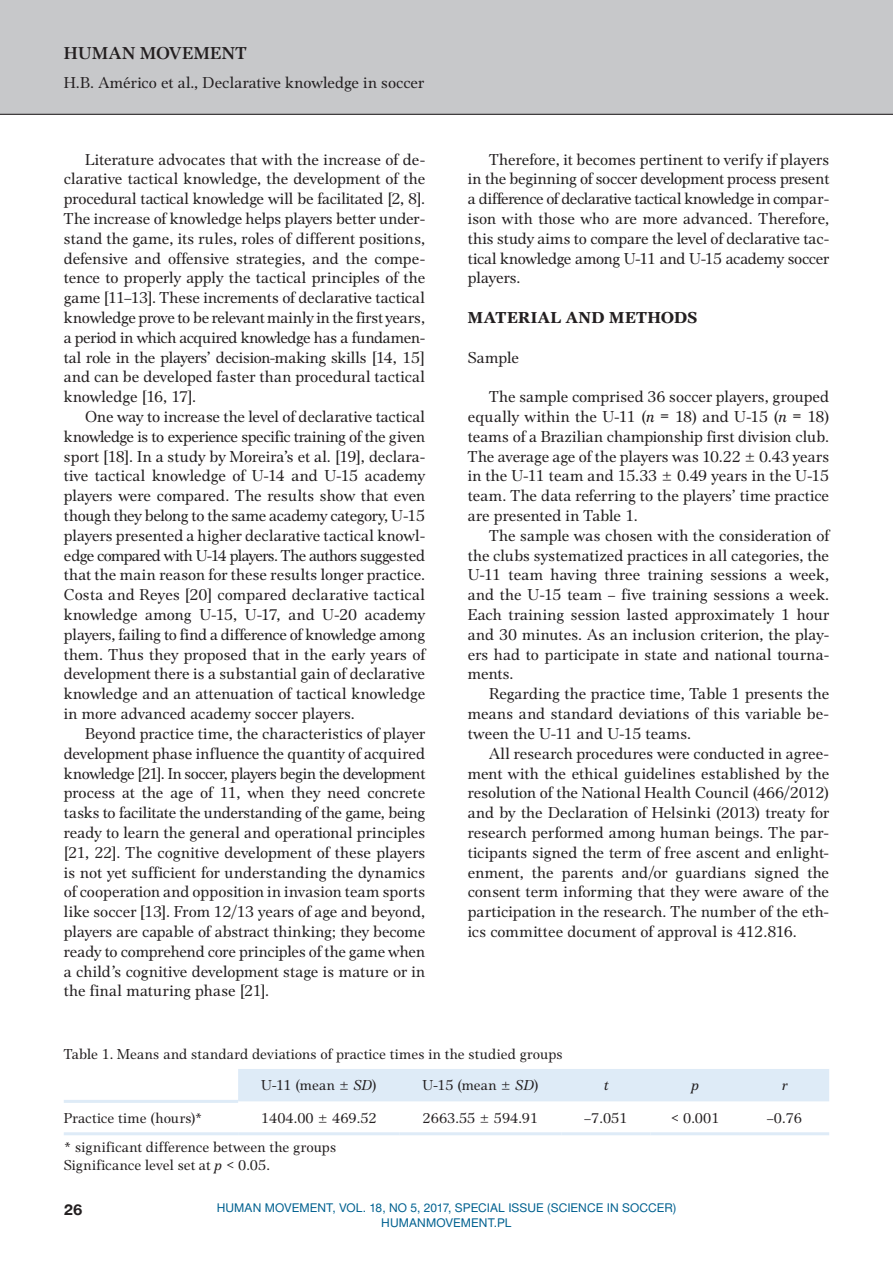
<style>
.page{position:relative;width:893px;height:1263px;background:#fff}
.page>*{position:absolute;margin:0;border:0;box-sizing:border-box;transform-origin:0 0}
.t1{font:700 18px "Platea EFN";letter-spacing:.025em;color:#231f20}
.t2{font:16.5px/19.8px "Platea EFN";letter-spacing:.005em;color:#231f20;text-align:justify}
.t3{font:16.5px "Platea EFN Black";letter-spacing:.03em;color:#231f20}
.t4{font:15px/31.7px "Platea EFN";letter-spacing:.005em;color:#231f20}
.t5{font:italic 15px "Platea EFN";color:#231f20}
.t6{font:700 15px "Switzer EFN";color:#231f20}
.t7{font:12px/14.4px "Switzer EFN";letter-spacing:.005em;color:#006190;text-align:center}
.s1{font-style:italic}
</style>
<div class="page">
<div style="left:0;top:0;width:893px;height:115px;background:#c7c8ca"></div>
<hr style="left:0;top:114px;width:893px;height:1px;background:#231f20">
<div style="left:238px;top:1069px;width:591px;height:32px;background:#deebf7"></div>
<hr style="left:64px;top:1132px;width:174px;height:3px;background:#deebf7">
<hr style="left:238px;top:1132px;width:162px;height:3px;background:#deebf7">
<hr style="left:400px;top:1132px;width:161px;height:3px;background:#deebf7">
<hr style="left:561px;top:1132px;width:90px;height:3px;background:#deebf7">
<hr style="left:651px;top:1132px;width:89px;height:3px;background:#deebf7">
<hr style="left:740px;top:1132px;width:89px;height:3px;background:#deebf7">
<hr style="left:64px;top:1100px;width:174px;height:3px;background:#deebf7">
<p class="t1" style="left:64px;top:43px;width:184px">HUMAN MOVEMENT</p>
<p class="t2" style="left:64px;top:73px;width:362px">H.B. Américo et al., Declarative knowledge in soccer</p>
<p class="t2" style="left:64px;top:149px;width:363px;text-indent:21px">Literature advocates that with the increase of de&shy;clarative tactical knowledge, the development of the procedural tactical knowledge will be facilitated [2, 8].<br>The increase of knowledge helps players better under&shy;stand the game, its rules, roles of different positions, defensive and offensive strategies, and the compe&shy;tence to properly apply the tactical principles of the game [11–13]. These increments of declarative tactical knowledge prove to be relevant mainly in the first years, a period in which acquired knowledge has a fundamen&shy;tal role in the players’ decision-making skills [14, 15] and can be developed faster than procedural tactical knowledge [16, 17].</p>
<p class="t2" style="left:64px;top:407px;width:363px;text-indent:21px">One way to increase the level of declarative tactical knowledge is to experience specific training of the given sport [18]. In a study by Moreira’s et al. [19], declara&shy;tive tactical knowledge of U-14 and U-15 academy players were compared. The results show that even though they belong to the same academy category, U-15 players presented a higher declarative tactical knowl&shy;edge compared with U-14 players. The authors suggested that the main reason for these results longer practice.<br>Costa and Reyes [20] compared declarative tactical knowledge among U-15, U-17, and U-20 academy players, failing to find a difference of knowledge among them. Thus they proposed that in the early years of development there is a substantial gain of declarative knowledge and an attenuation of tactical knowledge in more advanced academy soccer players.</p>
<p class="t2" style="left:64px;top:724px;width:363px;text-indent:21px">Beyond practice time, the characteristics of player development phase influence the quantity of acquired knowledge [21]. In soccer, players begin the development process at the age of 11, when they need concrete tasks to facilitate the understanding of the game, being ready to learn the general and operational principles [21, 22]. The cognitive development of these players is not yet sufficient for understanding the dynamics of cooperation and opposition in invasion team sports like soccer [13]. From 12/13 years of age and beyond, players are capable of abstract thinking; they become ready to comprehend core principles of the game when a child’s cognitive development stage is mature or in the final maturing phase [21].</p>
<p class="t2" style="left:468px;top:149px;width:363px;text-indent:21px">Therefore, it becomes pertinent to verify if players in the beginning of soccer development process present a difference of declarative tactical knowledge in compar&shy;ison with those who are more advanced. Therefore, this study aims to compare the level of declarative tac&shy;tical knowledge among U-11 and U-15 academy soccer players.</p>
<p class="t3" style="left:468px;top:308px;width:231px">MATERIAL AND METHODS</p>
<p class="t2" style="left:468px;top:347px;width:53px">Sample</p>
<p class="t2" style="left:468px;top:387px;width:363px;text-indent:21px">The sample comprised 36 soccer players, grouped equally within the U-11 (<span class="s1">n</span> = 18) and U-15 (<span class="s1">n</span> = 18) teams of a Brazilian championship first division club.<br>The average age of the players was 10.22 ± 0.43 years in the U-11 team and 15.33 ± 0.49 years in the U-15 team. The data referring to the players’ time practice are presented in Table 1.</p>
<p class="t2" style="left:468px;top:526px;width:363px;text-indent:21px">The sample was chosen with the consideration of the clubs systematized practices in all categories, the U-11 team having three training sessions a week, and the U-15 team – five training sessions a week.<br>Each training session lasted approximately 1 hour and 30 minutes. As an inclusion criterion, the play&shy;ers had to participate in state and national tourna&shy;ments.</p>
<p class="t2" style="left:468px;top:684px;width:363px;text-indent:21px">Regarding the practice time, Table 1 presents the means and standard deviations of this variable be&shy;tween the U-11 and U-15 teams.</p>
<p class="t2" style="left:468px;top:743px;width:363px;text-indent:21px">All research procedures were conducted in agree&shy;ment with the ethical guidelines established by the resolution of the National Health Council (466/2012) and by the Declaration of Helsinki (2013) treaty for research performed among human beings. The par&shy;ticipants signed the term of free ascent and enlight&shy;enment, the parents and/or guardians signed the consent term informing that they were aware of the participation in the research. The number of the eth&shy;ics committee document of approval is 412.816.</p>
<p class="t4" style="left:261px;top:1038px;width:303px;text-indent:-197px">Table 1. Means and standard deviations of practice times in the studied groups<br>U-11 (mean ± <span class="s1">SD</span>)</p>
<p class="t4" style="left:422px;top:1070px;width:118px">U-15 (mean ± <span class="s1">SD</span>)</p>
<p class="t5" style="left:604px;top:1077px;width:6px">t</p>
<p class="t5" style="left:691px;top:1077px;width:9px">p</p>
<p class="t5" style="left:782px;top:1077px;width:7px">r</p>
<p class="t4" style="left:64px;top:1102px;width:140px">Practice time (hours)*</p>
<p class="t4" style="left:261px;top:1102px;width:117px">1404.00 ± 469.52</p>
<p class="t4" style="left:423px;top:1102px;width:117px">2663.55 ± 594.91</p>
<p class="t4" style="left:584px;top:1102px;width:45px">–7.051</p>
<p class="t4" style="left:671px;top:1102px;width:50px">&lt; 0.001</p>
<p class="t4" style="left:767px;top:1102px;width:37px">–0.76</p>
<p class="t4" style="left:64px;top:1138px;width:274px;line-height:18px">* significant difference between the groups<br>Significance level set at <span class="s1">p</span> &lt; 0.05.</p>
<p class="t6" style="left:64px;top:1201px;width:20px">26</p>
<p class="t7" style="left:217px;top:1201px;width:461px">HUMAN MOVEMENT, VOL. 18, NO 5, 2017, SPECIAL ISSUE (SCIENCE IN SOCCER)<br>H UMANMOVEMENT.PL</p>
</div>
